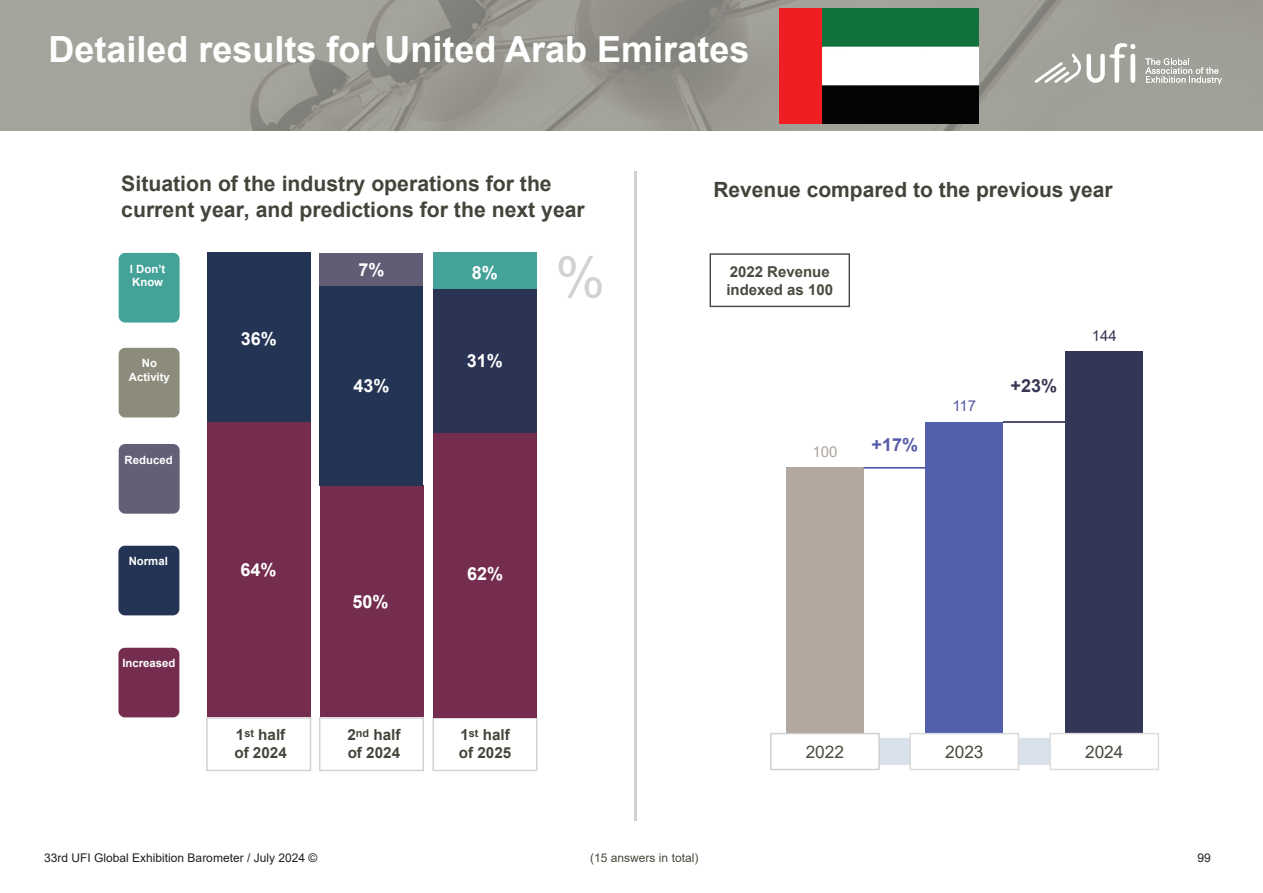
<style>
.page{position:relative;width:1263px;height:893px;background:#fff}
.page>*{position:absolute;margin:0;border:0;box-sizing:border-box;transform-origin:0 0}
.t1{font:56.1px "Arial";color:#d1d2d4}
.t2{font:700 36px "Arial";color:#fff}
.t3{font:700 21.3px/25.5px "Arial";color:#43453b}
.t4{font:700 21px "Arial";color:#42443a}
.t5{font:700 18px "Arial";color:#fff}
.t6{font:700 18px "Arial";color:#565aa7}
.t7{font:700 18px "Arial";color:#373754}
.t8{font:17.25px "Arial";color:#484a3d}
.t9{font:17.25px "Arial";color:#4d4b3e}
.t10{font:700 17.25px "Arial";color:#fff;scale:1.99 1}
.t11{font:700 15.15px/18.3px "Arial";color:#43453b}
.t12{font:700 15px/18px "Arial";color:#484b3f}
.t13{font:15px "Arial";color:#ada59b}
.t14{font:15px "Arial";color:#565aa7}
.t15{font:15px "Arial";color:#373754}
.t16{font:12px "Arial";color:#231f20}
.t17{font:12px "Arial";color:#4a493b}
.t18{font:700 11.4px/13.6px "Arial";color:#fff}
</style>
<div class="page">
<img style="left:0;top:0;width:1263px;height:130px">
<svg style="left:1034px;top:43px;width:101px;height:40px"></svg>
<svg style="left:1145px;top:58px;width:77px;height:26px;background:#b7b7b1"></svg>
<img style="left:780px;top:9px;width:198px;height:114px">
<div style="left:709px;top:253px;width:141px;height:54px;border:1px solid #494d41"></div>
<svg style="left:863px;top:421px;width:186px;height:344px"></svg>
<div style="left:771px;top:734px;width:108px;height:35px;background:#fff"></div>
<div style="left:770px;top:733px;width:110px;height:37px;border:1px solid #ced0d1"></div>
<div style="left:1065px;top:351px;width:78px;height:383px;background:#343655"></div>
<div style="left:926px;top:422px;width:77px;height:311px;background:#525fab"></div>
<div style="left:786px;top:467px;width:77px;height:266px;background:#b2a89f"></div>
<div style="left:910px;top:734px;width:108px;height:35px;background:#fff"></div>
<div style="left:909px;top:733px;width:110px;height:37px;border:1px solid #d8d9da"></div>
<div style="left:1049px;top:733px;width:110px;height:37px;border:1px solid #dbddde"></div>
<hr style="left:864px;top:467px;width:62px;height:2px;background:#565aa7">
<hr style="left:1003px;top:421px;width:63px;height:2px;background:#353655">
<hr style="left:634px;top:171px;width:2px;height:649px;background:#cfd0cf">
<div style="left:119px;top:253px;width:61px;height:70px;background:#44a299;border-radius:6px"></div>
<div style="left:119px;top:444px;width:61px;height:70px;background:#635f76;border-radius:6px"></div>
<div style="left:119px;top:348px;width:61px;height:69px;background:#8c8b7c;border-radius:6px"></div>
<div style="left:118px;top:546px;width:61px;height:69px;background:#233454;border-radius:6px"></div>
<div style="left:118px;top:648px;width:61px;height:69px;background:#742d4e;border-radius:6px"></div>
<div style="left:206px;top:717px;width:105px;height:54px;border:1px solid #d1d2d4"></div>
<div style="left:319px;top:717px;width:105px;height:54px;border:1px solid #d1d2d4"></div>
<div style="left:432px;top:717px;width:105px;height:54px;border:1px solid #d1d2d4"></div>
<div style="left:207px;top:421px;width:103px;height:296px;background:#742d4e"></div>
<div style="left:207px;top:253px;width:103px;height:169px;background:#233454"></div>
<div style="left:320px;top:485px;width:103px;height:232px;background:#742d4e"></div>
<div style="left:433px;top:430px;width:104px;height:287px;background:#742d4e"></div>
<div style="left:433px;top:253px;width:104px;height:37px;background:#44a299"></div>
<div style="left:320px;top:285px;width:103px;height:200px;background:#233454"></div>
<div style="left:434px;top:289px;width:103px;height:144px;background:#2b3454"></div>
<div style="left:320px;top:253px;width:103px;height:32px;background:#625c75"></div>
<p class="t2" style="left:48px;top:24px;width:702px">Detailed results for United Arab Emirates</p>
<p class="t3" style="left:121px;top:171px;width:465px">Situation of the industry operations for the current year, and predictions for the next year</p>
<p class="t4" style="left:713px;top:175px;width:401px">Revenue compared to the previous year</p>
<p class="t18" style="left:130px;top:262px;width:37px">I Don’t<br>Know</p>
<p class="t18" style="left:129px;top:357px;width:43px;text-align:center">No<br>Activity</p>
<p class="t18" style="left:125px;top:453px;width:49px">Reduced</p>
<p class="t18" style="left:129px;top:554px;width:41px">Normal</p>
<p class="t18" style="left:122px;top:656px;width:55px">Increased</p>
<p class="t5" style="left:241px;top:326px;width:37px">36%</p>
<p class="t5" style="left:358px;top:257px;width:27px">7%</p>
<p class="t5" style="left:353px;top:373px;width:37px">43%</p>
<p class="t5" style="left:472px;top:260px;width:27px">8%</p>
<p class="t10" style="left:475px;top:262px;width:11px">9</p>
<p class="t5" style="left:467px;top:348px;width:37px">31%</p>
<h1 class="t1" style="left:555px;top:238px;width:51px">%</h1>
<p class="t5" style="left:240px;top:557px;width:37px">64%</p>
<p class="t5" style="left:352px;top:589px;width:37px">50%</p>
<p class="t5" style="left:467px;top:561px;width:37px">62%</p>
<p class="t11" style="left:234px;top:726px;width:54px">1<sup>st</sup> half of 2024</p>
<p class="t11" style="left:347px;top:726px;width:55px">2<sup>nd</sup> half of 2024</p>
<p class="t11" style="left:459px;top:726px;width:54px">1<sup>st</sup> half of 2025</p>
<p class="t12" style="left:726px;top:263px;width:108px">2022 Revenue indexed as 100</p>
<p class="t13" style="left:812px;top:442px;width:27px">100</p>
<p class="t6" style="left:871px;top:432px;width:48px">+17%</p>
<p class="t14" style="left:952px;top:396px;width:25px">117</p>
<p class="t7" style="left:1010px;top:373px;width:48px">+23%</p>
<p class="t15" style="left:1092px;top:326px;width:27px">144</p>
<p class="t9" style="left:806px;top:740px;width:40px">2022</p>
<p class="t8" style="left:945px;top:740px;width:40px">2023</p>
<p class="t8" style="left:1085px;top:740px;width:40px">2024</p>
<p class="t17" style="left:590px;top:849px;width:110px">(15 answers in total)</p>
<p class="t16" style="left:44px;top:849px;width:274px">33rd UFI Global Exhibition Barometer / July 2024 ©</p>
<p class="t16" style="left:1197px;top:849px;width:15px">99</p>
</div>
